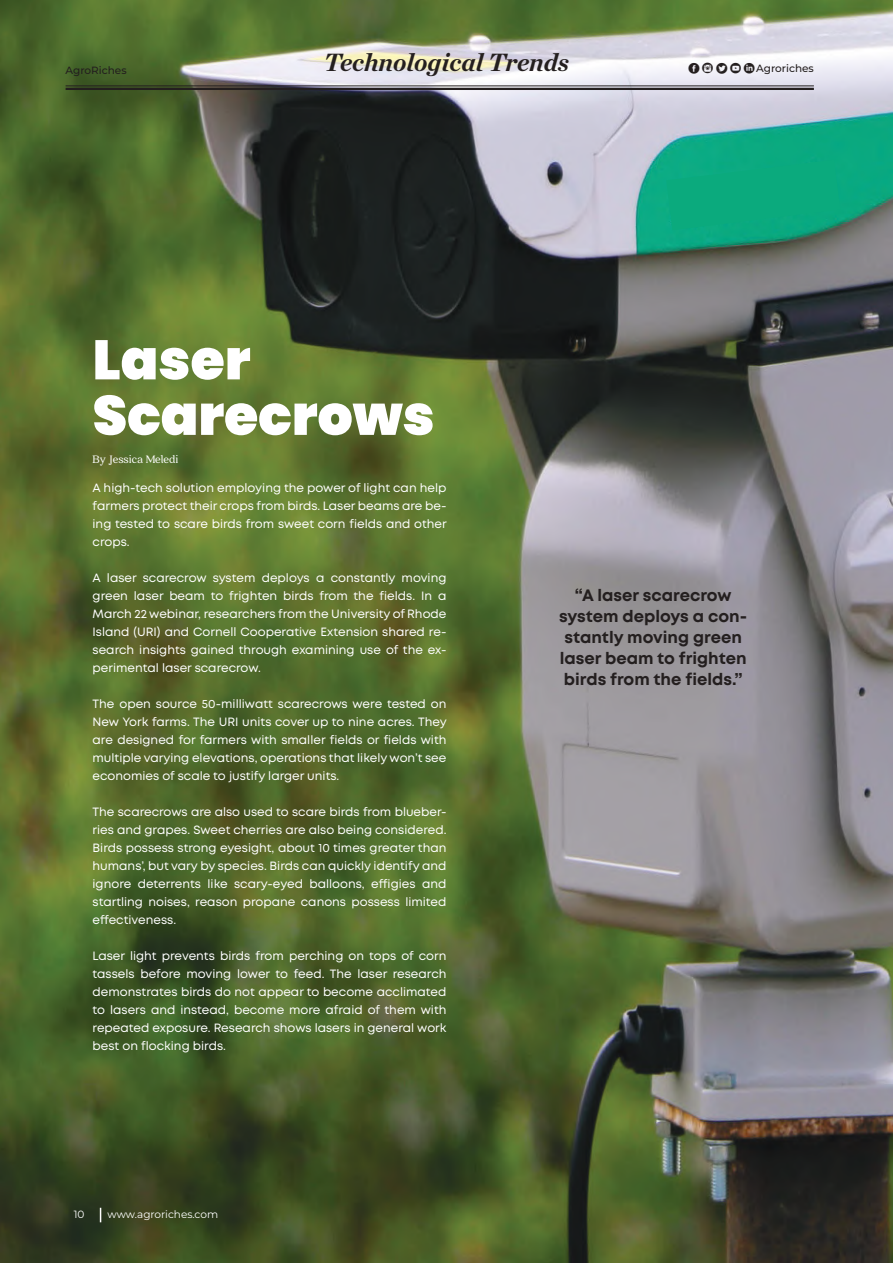
<style>
.page{position:relative;width:893px;height:1263px;background:#fff}
.page>*{position:absolute;margin:0;border:0;box-sizing:border-box;transform-origin:0 0}
.t1{font:900 55.5px/55.5px "Poppins";letter-spacing:-.005em;color:#fff}
.t2{font:italic 700 25.5px "Chronicle Deck";color:#241f1f}
.t3{font:700 16.5px/21px "Mont";color:#241f1f;text-align:center}
.t4{font:12px/18px "Mont";color:#fff;text-align:justify}
.t5{font:12px "Quincy CF";color:#fff}
.t6{font:500 10.5px "Montserrat";color:#241f1f}
.t7{font:10.5px "Montserrat";color:#fff}
.s1{font-family:"Social Circles";font-weight:400;font-size:19.5px}
</style>
<div class="page">
<img style="left:0;top:0;width:893px;height:1263px">
<div style="left:666px;top:160px;width:174px;height:70px;background:#0baa7d"></div>
<svg style="left:100px;top:1208px;width:1px;height:14px"></svg>
<hr style="left:66px;top:86px;width:748px;height:1px;background:#241f1f">
<hr style="left:66px;top:88px;width:748px;height:2px;background:#241f1f">
<p class="t6" style="left:66px;top:63px;width:63px">AgroRiches</p>
<h2 class="t2" style="left:324px;top:42px;width:247px">Technological Trends</h2>
<p class="t6" style="left:687px;top:61px;width:128px"><span class="s1">fityl</span>Agroriches</p>
<h1 class="t1" style="left:93px;top:332px;width:344px">Laser<br>Scarecrows</h1>
<p class="t5" style="left:93px;top:452px;width:87px">By Jessica Meledi</p>
<p class="t4" style="left:93px;top:479px;width:356px">A high-tech solution employing the power of light can help farmers protect their crops from birds. Laser beams are be&shy;ing tested to scare birds from sweet corn fields and other crops.</p>
<p class="t4" style="left:93px;top:569px;width:355px">A laser scarecrow system deploys a constantly moving green laser beam to frighten birds from the fields. In a March 22 webinar, researchers from the University of Rhode Island (URI) and Cornell Cooperative Extension shared re&shy;search insights gained through examining use of the ex&shy;perimental laser scarecrow.</p>
<p class="t4" style="left:93px;top:695px;width:356px">The open source 50-milliwatt scarecrows were tested on New York farms. The URI units cover up to nine acres. They are designed for farmers with smaller fields or fields with multiple varying elevations, operations that likely won’t see economies of scale to justify larger units.</p>
<p class="t4" style="left:93px;top:803px;width:355px">The scarecrows are also used to scare birds from blueber&shy;ries and grapes. Sweet cherries are also being considered.<br>Birds possess strong eyesight, about 10 times greater than humans’, but vary by species. Birds can quickly identify and ignore deterrents like scary-eyed balloons, effigies and startling noises, reason propane canons possess limited effectiveness.</p>
<p class="t4" style="left:93px;top:947px;width:355px">Laser light prevents birds from perching on tops of corn tassels before moving lower to feed. The laser research demonstrates birds do not appear to become acclimated to lasers and instead, become more afraid of them with repeated exposure. Research shows lasers in general work best on flocking birds.</p>
<p class="t7" style="left:74px;top:1207px;width:12px">10</p>
<p class="t7" style="left:108px;top:1207px;width:112px">www.agroriches.com</p>
<h3 class="t3" style="left:559px;top:585px;width:190px">“A laser scarecrow system deploys a con&shy;stantly moving green laser beam to frighten birds from the fields.”</h3>
</div>
